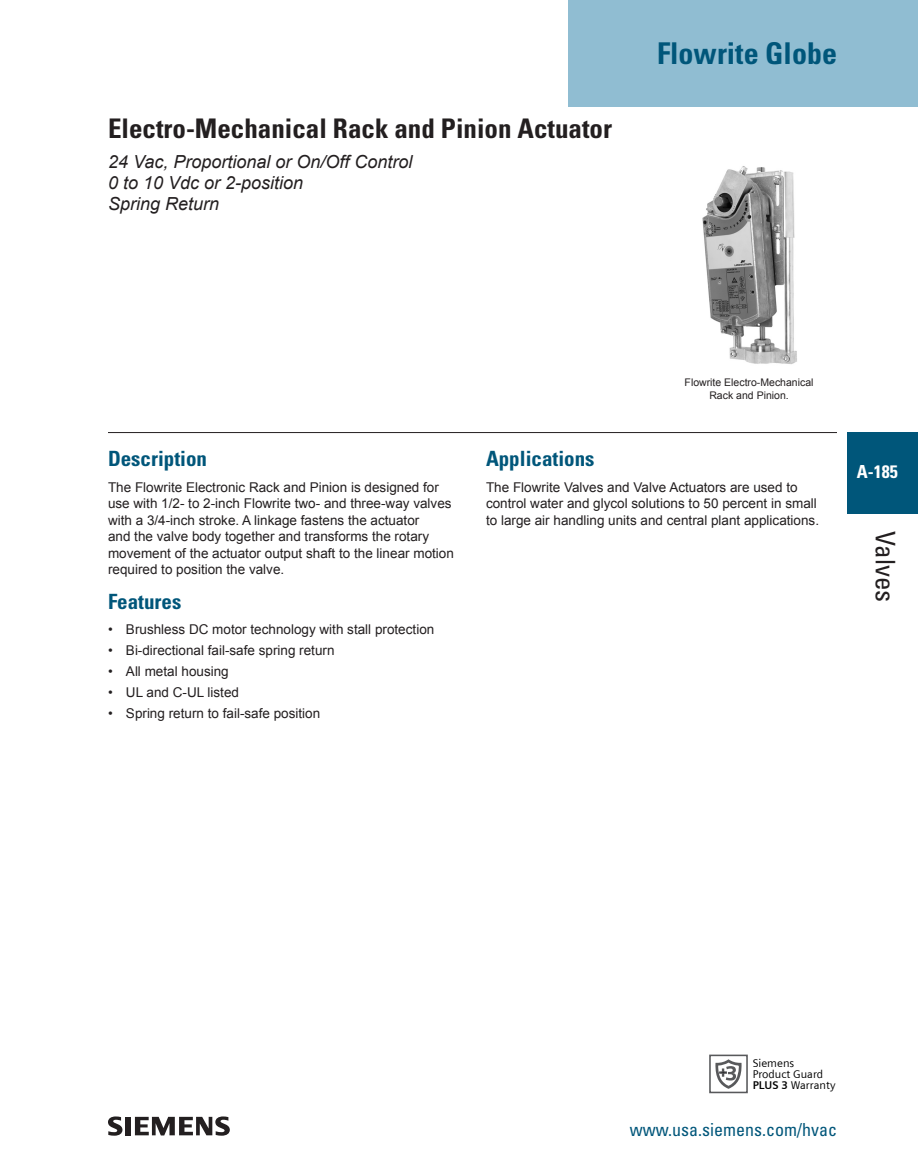
<style>
.page{position:relative;width:918px;height:1175px;background:#fff}
.page>*{position:absolute;margin:0;border:0;box-sizing:border-box;transform-origin:0 0}
.Box_Header_Copy{font:700 condensed 30px "Univers";color:#00567a}
.Headline{font:700 condensed 27px "Univers";color:#231f20}
.t1{font:condensed 27px "Univers";color:#231f20}
.Body{font:700 condensed 21px "Univers";color:#00567a}
.bullet_body_copy{font:700 condensed 21px "Univers";color:#00567a}
.tagline{font:italic 18px/21px "Arial";color:#231f20}
.t2{font:condensed 18px "Univers";color:#00567a}
.t3{font:700 condensed 18px "Univers";color:#fff}
.Body-2{font:13.5px/16.5px "Arial";color:#231f20}
.bullet_body_copy-2{font:13.5px "Arial";color:#231f20}
.t4{font:11.25px/10.9px "Siemens Sans";color:#000}
.picture_caption{font:10.5px/13.5px "Arial";color:#231f20;text-align:center}
.s1{font-weight:700}
</style>
<div class="page">
<div style="left:568px;top:0;width:350px;height:106px;background:#90bdd2"></div>
<svg style="left:108px;top:1116px;width:14px;height:19px"></svg>
<div style="left:125px;top:1116px;width:6px;height:19px;background:#231f20"></div>
<svg style="left:135px;top:1116px;width:95px;height:19px"></svg>
<div style="left:848px;top:432px;width:70px;height:81px;background:#00567a"></div>
<hr style="left:108px;top:432px;width:729px;height:1px;background:#231f20">
<div style="left:709px;top:1054px;width:39px;height:39px;border:2px solid #58595b"></div>
<svg style="left:715px;top:1059px;width:27px;height:29px"></svg>
<img style="left:702px;top:166px;width:95px;height:198px">
<p class="Headline" style="left:108px;top:112px;width:506px">Electro-Mechanical Rack and Pinion Actuator</p>
<p class="tagline" style="left:108px;top:151px;width:306px">24 Vac, Proportional or On/Off Control</p>
<p class="tagline" style="left:108px;top:172px;width:197px">0 to 10 Vdc or 2-position<br>Spring Return</p>
<p class="Box_Header_Copy" style="left:657px;top:35px;width:181px">Flowrite Globe</p>
<p class="Body" style="left:108px;top:446px;width:101px">Description</p>
<p class="Body-2" style="left:108px;top:479px;width:347px">The Flowrite Electronic Rack and Pinion is designed for use with 1/2- to 2-inch Flowrite two- and three-way valves with a 3/4-inch stroke. A linkage fastens the actuator<br>and the valve body together and transforms the rotary movement of the actuator output shaft to the linear motion required to position the valve.</p>
<p class="bullet_body_copy" style="left:108px;top:588px;width:75px">Features</p>
<p class="bullet_body_copy-2" style="left:108px;top:620px;width:328px">• Brushless DC motor technology with stall protection</p>
<p class="bullet_body_copy-2" style="left:108px;top:641px;width:228px">• Bi-directional fail-safe spring return</p>
<p class="bullet_body_copy-2" style="left:108px;top:662px;width:122px">• All metal housing</p>
<p class="bullet_body_copy-2" style="left:108px;top:683px;width:133px">• UL and C-UL listed</p>
<p class="bullet_body_copy-2" style="left:108px;top:704px;width:214px">• Spring return to fail-safe position</p>
<p class="picture_caption" style="left:685px;top:375px;width:130px">Flowrite Electro-Mechanical<br>Rack and Pinion.</p>
<p class="Body" style="left:486px;top:446px;width:110px">Applications</p>
<p class="Body-2" style="left:486px;top:479px;width:335px">The Flowrite Valves and Valve Actuators are used to control water and glycol solutions to 50 percent in small to large air handling units and central plant applications.</p>
<h3 class="t3" style="left:857px;top:461px;width:42px">A-185</h3>
<h2 class="t1" style="left:902px;top:531px;width:72px;rotate:90deg">Valves</h2>
<p class="t4" style="left:753px;top:1057px;width:84px">Siemens<br>Product Guard<br><span class="s1">PLUS 3</span> Warranty</p>
<h3 class="t2" style="left:630px;top:1117px;width:209px">www.usa.siemens.com/hvac</h3>
</div>
